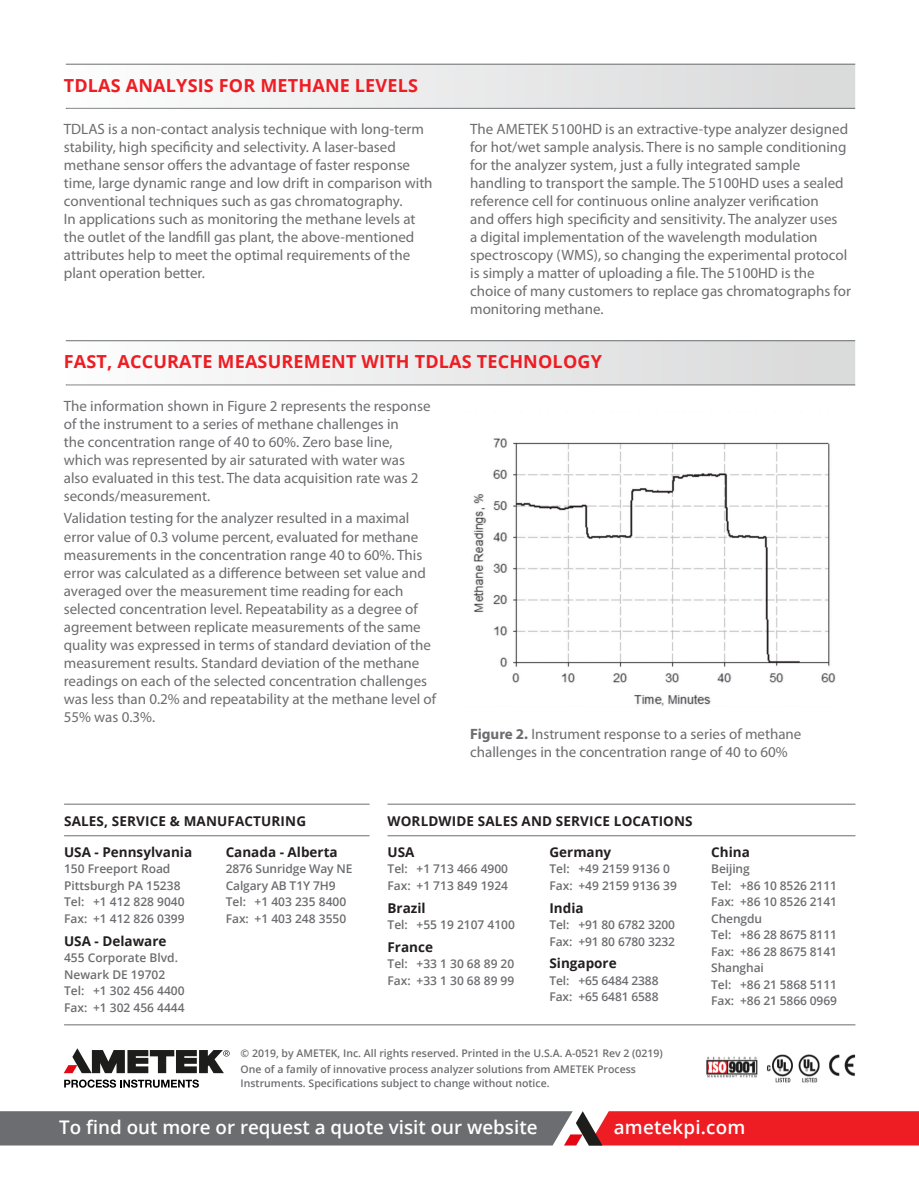
<style>
.page{position:relative;width:919px;height:1187px;background:#fff}
.page>*{position:absolute;margin:0;border:0;box-sizing:border-box;transform-origin:0 0}
.t1{font:600 18.75px "Open Sans";color:#fff}
.t2{font:700 18px "Open Sans";letter-spacing:.01em;color:#ee1d23}
.Body_Title{font:15px/18px "Myriad Pro";color:#6c6d70}
.t3{font:700 13.5px "Open Sans";color:#231f20}
.t4{font:600 12px/16.5px "Open Sans";color:#6c6d70}
.t5{font:600 10.5px/13.5px "Open Sans";color:#6c6d70}
.s1{font-weight:700}
</style>
<div class="page">
<svg style="left:0;top:1111px;width:918px;height:34px;background:#9c5458"></svg>
<hr style="left:64px;top:835px;width:305px;height:1px;background:#6c6d70">
<hr style="left:64px;top:803px;width:305px;height:1px;background:#6c6d70">
<hr style="left:64px;top:1024px;width:791px;height:1px;background:#6c6d70">
<hr style="left:387px;top:835px;width:468px;height:1px;background:#6c6d70">
<hr style="left:387px;top:803px;width:468px;height:1px;background:#6c6d70">
<img style="left:706px;top:1054px;width:150px;height:29px">
<svg style="left:64px;top:1079px;width:135px;height:8px"></svg>
<svg style="left:64px;top:1048px;width:165px;height:25px"></svg>
<hr style="left:66px;top:108px;width:789px;height:1px;background:#6c6d70">
<svg style="left:67px;top:65px;width:788px;height:44px"></svg>
<hr style="left:66px;top:64px;width:789px;height:1px;background:#6c6d70">
<hr style="left:66px;top:384px;width:789px;height:1px;background:#6c6d70">
<svg style="left:67px;top:341px;width:788px;height:44px"></svg>
<hr style="left:66px;top:340px;width:789px;height:1px;background:#6c6d70">
<img style="left:473px;top:438px;width:363px;height:268px">
<p class="t2" style="left:64px;top:73px;width:355px">TDLAS ANALYSIS FOR METHANE LEVELS</p>
<p class="Body_Title" style="left:64px;top:119px;width:370px">TDLAS is a non-contact analysis technique with long-term stability, high specificity and selectivity. A laser-based methane sensor offers the advantage of faster response time, large dynamic range and low drift in comparison with conventional techniques such as gas chromatography.<br>In applications such as monitoring the methane levels at the outlet of the landfill gas plant, the above-mentioned attributes help to meet the optimal requirements of the plant operation better.</p>
<p class="Body_Title" style="left:470px;top:119px;width:382px">The AMETEK 5100HD is an extractive-type analyzer designed for hot/wet sample analysis. There is no sample conditioning for the analyzer system, just a fully integrated sample handling to transport the sample. The 5100HD uses a sealed reference cell for continuous online analyzer verification<br>and offers high specificity and sensitivity. The analyzer uses<br>a digital implementation of the wavelength modulation spectroscopy (WMS), so changing the experimental protocol is simply a matter of uploading a file. The 5100HD is the choice of many customers to replace gas chromatographs for monitoring methane.</p>
<p class="t2" style="left:64px;top:349px;width:539px">FAST, ACCURATE MEASUREMENT WITH TDLAS TECHNOLOGY</p>
<p class="Body_Title" style="left:64px;top:397px;width:368px">The information shown in Figure 2 represents the response of the instrument to a series of methane challenges in<br>the concentration range of 40 to 60%. Zero base line, which was represented by air saturated with water was also evaluated in this test. The data acquisition rate was 2 seconds/measurement.</p>
<p class="Body_Title" style="left:64px;top:509px;width:374px">Validation testing for the analyzer resulted in a maximal error value of 0.3 volume percent, evaluated for methane measurements in the concentration range 40 to 60%. This error was calculated as a difference between set value and averaged over the measurement time reading for each selected concentration level. Repeatability as a degree of agreement between replicate measurements of the same quality was expressed in terms of standard deviation of the measurement results. Standard deviation of the methane readings on each of the selected concentration challenges was less than 0.2% and repeatability at the methane level of 55% was 0.3%.</p>
<p class="Body_Title" style="left:470px;top:724px;width:333px"><span class="s1">Figure 2.</span> Instrument response to a series of methane challenges in the concentration range of 40 to 60%</p>
<p class="t3" style="left:64px;top:811px;width:243px">SALES, SERVICE &amp; MANUFACTURING</p>
<p class="t3" style="left:387px;top:811px;width:307px">WORLDWIDE SALES AND SERVICE LOCATIONS</p>
<p class="t3" style="left:549px;top:842px;width:63px">Germany</p>
<p class="t4" style="left:549px;top:860px;width:129px">Tel: +49 2159 9136 0<br>Fax: +49 2159 9136 39</p>
<p class="t3" style="left:549px;top:898px;width:36px">India</p>
<p class="t4" style="left:549px;top:916px;width:127px">Tel: +91 80 6782 3200<br>Fax: +91 80 6780 3232</p>
<p class="t3" style="left:549px;top:953px;width:69px">Singapore</p>
<p class="t4" style="left:549px;top:972px;width:111px">Tel: +65 6484 2388<br>Fax: +65 6481 6588</p>
<p class="t3" style="left:64px;top:842px;width:130px">USA - Pennsylvania</p>
<p class="t4" style="left:64px;top:860px;width:122px">150 Freeport Road<br>Pittsburgh PA 15238<br>Tel: +1 412 828 9040<br>Fax: +1 412 826 0399</p>
<p class="t3" style="left:64px;top:931px;width:104px">USA - Delaware</p>
<p class="t4" style="left:64px;top:949px;width:122px">455 Corporate Blvd.<br>Newark DE 19702<br>Tel: +1 302 456 4400<br>Fax: +1 302 456 4444</p>
<p class="t3" style="left:226px;top:842px;width:113px">Canada - Alberta</p>
<p class="t4" style="left:226px;top:860px;width:128px">2876 Sunridge Way NE<br>Calgary AB T1Y 7H9<br>Tel: +1 403 235 8400<br>Fax: +1 403 248 3550</p>
<p class="t3" style="left:387px;top:842px;width:28px">USA</p>
<p class="t4" style="left:387px;top:860px;width:122px">Tel: +1 713 466 4900<br>Fax: +1 713 849 1924</p>
<p class="t3" style="left:387px;top:898px;width:40px">Brazil</p>
<p class="t4" style="left:387px;top:916px;width:129px">Tel: +55 19 2107 4100</p>
<p class="t3" style="left:387px;top:937px;width:47px">France</p>
<p class="t4" style="left:387px;top:955px;width:128px">Tel: +33 1 30 68 89 20<br>Fax: +33 1 30 68 89 99</p>
<p class="t5" style="left:241px;top:1046px;width:423px">© 2019, by AMETEK, Inc. All rights reserved. Printed in the U.S.A. A-0521 Rev 2 (0219)</p>
<p class="t5" style="left:241px;top:1062px;width:397px">One of a family of innovative process analyzer solutions from AMETEK Process<br>Instruments. Specifications subject to change without notice.</p>
<p class="t3" style="left:711px;top:842px;width:40px">China</p>
<p class="t4" style="left:711px;top:860px;width:127px">Beijing<br>Tel: +86 10 8526 2111<br>Fax: +86 10 8526 2141<br>Chengdu<br>Tel: +86 28 8675 8111<br>Fax: +86 28 8675 8141<br>Shanghai<br>Tel: +86 21 5868 5111<br>Fax: +86 21 5866 0969</p>
<p class="t1" style="left:59px;top:1114px;width:480px">To find out more or request a quote visit our website</p>
<p class="t1" style="left:613px;top:1114px;width:133px">ametekpi.com</p>
</div>
